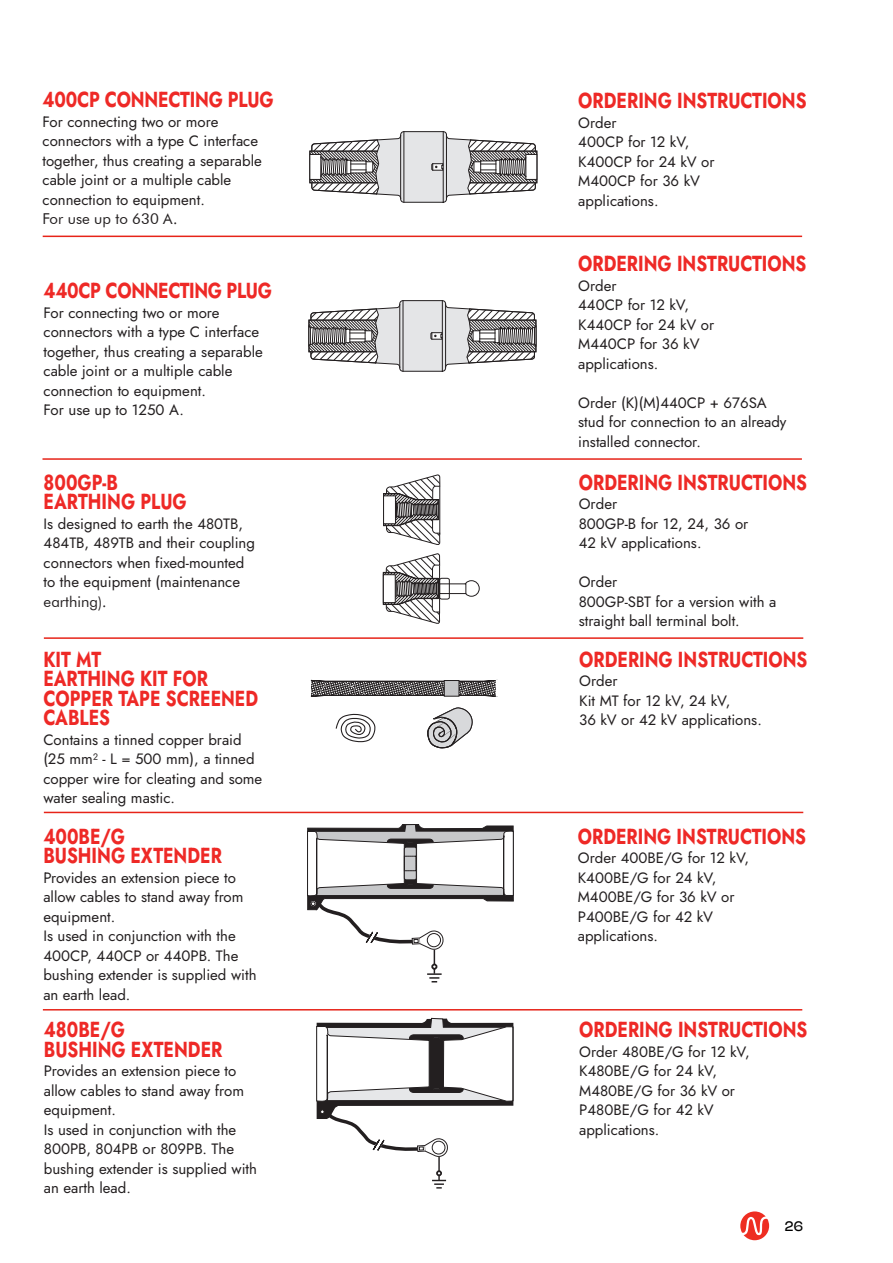
<style>
.page{position:relative;width:893px;height:1263px;background:#fff}
.page>*{position:absolute;margin:0;border:0;box-sizing:border-box;transform-origin:0 0}
.t1{font:21.75px/19.5px "Jost";color:#ee2926;scale:.8 1}
.t2{font:21.75px "Jost";letter-spacing:-.02em;color:#ee2926;scale:.8 1}
.t3{font:15px/19.5px "Jost";color:#231f20}
.t4{font:15px "Futura ABT";color:#231f20}
.t5{font:13.5px "Nohemi";color:#000001}
</style>
<div class="page">
<svg style="left:740px;top:1211px;width:29px;height:29px"></svg>
<hr style="left:44px;top:637px;width:759px;height:2px;background:#e72419">
<svg style="left:427px;top:707px;width:46px;height:42px"></svg>
<svg style="left:335px;top:713px;width:41px;height:30px"></svg>
<svg style="left:311px;top:680px;width:187px;height:17px;background:#6f6d6d"></svg>
<div style="left:463px;top:580px;width:17px;height:17px;border:1px solid #231f20;border-radius:50%"></div>
<div style="left:440px;top:584px;width:26px;height:9px;background:#fff"></div>
<div style="left:439px;top:583px;width:27px;height:11px;border:1px solid #231f20"></div>
<svg style="left:383px;top:474px;width:67px;height:150px"></svg>
<hr style="left:44px;top:812px;width:759px;height:1px;background:#e72419">
<hr style="left:43px;top:1009px;width:759px;height:1px;background:#e72419">
<svg style="left:307px;top:824px;width:207px;height:158px"></svg>
<hr style="left:438px;top:1157px;width:2px;height:23px;background:#231f20">
<svg style="left:432px;top:1170px;width:14px;height:18px"></svg>
<svg style="left:316px;top:1018px;width:198px;height:140px"></svg>
<svg style="left:309px;top:131px;width:229px;height:72px"></svg>
<svg style="left:308px;top:300px;width:229px;height:72px"></svg>
<hr style="left:43px;top:236px;width:759px;height:1px;background:#e72419">
<hr style="left:42px;top:458px;width:760px;height:2px;background:#e72419">
<h1 class="t1" style="left:43px;top:90px;width:290px">400CP CONNECTING PLUG</h1>
<p class="t3" style="left:43px;top:112px;width:221px">For connecting two or more connectors with a type C interface together, thus creating a separable cable joint or a multiple cable connection to equipment.</p>
<p class="t4" style="left:43px;top:210px;width:137px">For use up to 630 A.</p>
<h1 class="t2" style="left:44px;top:276px;width:287px">440CP CONNECTING PLUG</h1>
<p class="t3" style="left:44px;top:303px;width:221px">For connecting two or more connectors with a type C interface together, thus creating a separable cable joint or a multiple cable connection to equipment.<br>For use up to 1250 A.</p>
<h1 class="t1" style="left:44px;top:472px;width:180px">800GP-B<br>EARTHING PLUG</h1>
<p class="t3" style="left:44px;top:514px;width:213px">Is designed to earth the 480TB,<br>484TB, 489TB and their coupling connectors when fixed-mounted to the equipment (maintenance</p>
<p class="t4" style="left:44px;top:592px;width:65px">earthing).</p>
<h1 class="t1" style="left:43px;top:650px;width:270px">KIT MT<br>EARTHING KIT FOR<br>COPPER TAPE SCREENED<br>CABLES</h1>
<p class="t3" style="left:43px;top:730px;width:220px">Contains a tinned copper braid (25 mm² - L = 500 mm), a tinned copper wire for cleating and some water sealing mastic.</p>
<h1 class="t1" style="left:43px;top:827px;width:225px">400BE/G<br>BUSHING EXTENDER</h1>
<p class="t3" style="left:43px;top:868px;width:215px">Provides an extension piece to allow cables to stand away from equipment.<br>Is used in conjunction with the<br>400CP, 440CP or 440PB. The bushing extender is supplied with an earth lead.</p>
<h1 class="t1" style="left:44px;top:1020px;width:225px">480BE/G<br>BUSHING EXTENDER</h1>
<p class="t3" style="left:44px;top:1061px;width:215px">Provides an extension piece to allow cables to stand away from equipment.<br>Is used in conjunction with the<br>800PB, 804PB or 809PB. The bushing extender is supplied with an earth lead.</p>
<h1 class="t1" style="left:578px;top:91px;width:287px">ORDERING INSTRUCTIONS</h1>
<p class="t3" style="left:578px;top:113px;width:138px">Order<br>400CP for 12 kV,<br>K400CP for 24 kV or<br>M400CP for 36 kV applications.</p>
<h1 class="t1" style="left:578px;top:254px;width:287px">ORDERING INSTRUCTIONS</h1>
<p class="t3" style="left:578px;top:276px;width:137px">Order<br>440CP for 12 kV,<br>K440CP for 24 kV or<br>M440CP for 36 kV applications.</p>
<p class="t3" style="left:578px;top:393px;width:210px">Order (K)(M)440CP + 676SA stud for connection to an already installed connector.</p>
<h1 class="t1" style="left:579px;top:472px;width:287px">ORDERING INSTRUCTIONS</h1>
<p class="t3" style="left:579px;top:494px;width:171px">Order<br>800GP-B for 12, 24, 36 or<br>42 kV applications.</p>
<p class="t3" style="left:579px;top:572px;width:199px">Order<br>800GP-SBT for a version with a straight ball terminal bolt.</p>
<h1 class="t1" style="left:579px;top:650px;width:287px">ORDERING INSTRUCTIONS</h1>
<p class="t3" style="left:579px;top:671px;width:184px">Order<br>Kit MT for 12 kV, 24 kV,<br>36 kV or 42 kV applications.</p>
<h1 class="t1" style="left:578px;top:826px;width:287px">ORDERING INSTRUCTIONS</h1>
<p class="t3" style="left:578px;top:848px;width:173px">Order 400BE/G for 12 kV,<br>K400BE/G for 24 kV,<br>M400BE/G for 36 kV or<br>P400BE/G for 42 kV applications.</p>
<h1 class="t1" style="left:579px;top:1020px;width:287px">ORDERING INSTRUCTIONS</h1>
<p class="t3" style="left:579px;top:1042px;width:172px">Order 480BE/G for 12 kV,<br>K480BE/G for 24 kV,<br>M480BE/G for 36 kV or<br>P480BE/G for 42 kV applications.</p>
<p class="t5" style="left:785px;top:1218px;width:19px">26</p>
</div>
